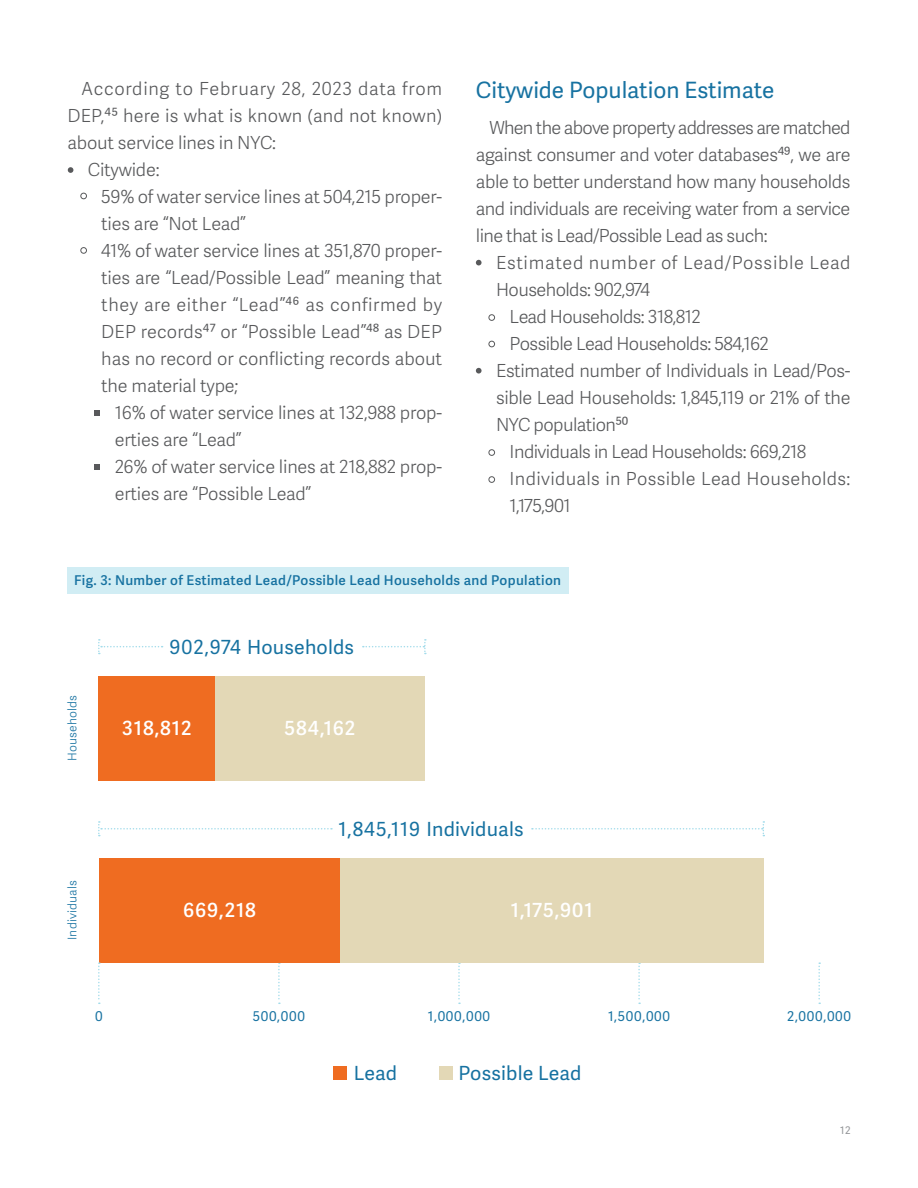
<style>
.page{position:relative;width:918px;height:1188px;background:#fff}
.page>*{position:absolute;margin:0;border:0;box-sizing:border-box;transform-origin:0 0}
.t1{font:22.5px "Adelle Sans";color:#1772a1}
.t2{font:19.5px "Adelle Sans";letter-spacing:.01em;color:#1772a1}
.t3{font:600 19.5px "Adelle Sans";letter-spacing:.05em;color:#fff}
.t4{font:300 18px/27px "Adelle Sans";letter-spacing:-.01em;color:#58595b;text-align:justify}
.t5{font:300 18px "Adelle Sans";letter-spacing:-.03em;color:#58595b}
.t6{font:300 18px "Adelle Sans";letter-spacing:.01em;color:#58595b}
.t7{font:300 18px "Adelle Sans";letter-spacing:.04em;color:#58595b}
.t8{font:300 18px "Adelle Sans";letter-spacing:.02em;color:#58595b}
.t9{font:300 18px "Adelle Sans";letter-spacing:.03em;color:#58595b}
.t10{font:600 13.5px "Adelle Sans";letter-spacing:.025em;color:#1772a1}
.t11{font:13.5px "Adelle Sans";color:#1772a1}
.t12{font:300 12px "Adelle Sans";letter-spacing:.02em;color:#1772a1}
.t13{font:10.5px "Adelle Sans";color:#939598}
</style>
<div class="page">
<svg style="left:68px;top:167px;width:5px;height:6px"></svg>
<div style="left:80px;top:193px;width:7px;height:6px;border:1px solid #58595b;border-radius:50%"></div>
<div style="left:80px;top:247px;width:7px;height:7px;border:1px solid #58595b;border-radius:50%"></div>
<svg style="left:95px;top:410px;width:5px;height:6px"></svg>
<svg style="left:95px;top:464px;width:5px;height:6px"></svg>
<svg style="left:476px;top:260px;width:6px;height:5px"></svg>
<svg style="left:476px;top:368px;width:6px;height:6px"></svg>
<div style="left:489px;top:314px;width:6px;height:7px;border:1px solid #58595b;border-radius:50%"></div>
<div style="left:489px;top:449px;width:6px;height:7px;border:1px solid #58595b;border-radius:50%"></div>
<svg style="left:489px;top:341px;width:6px;height:6px"></svg>
<div style="left:489px;top:476px;width:6px;height:7px;border:1px solid #58595b;border-radius:50%"></div>
<div style="left:68px;top:567px;width:501px;height:27px;background:#d1edf4"></div>
<svg style="left:278px;top:962px;width:2px;height:42px"></svg>
<svg style="left:458px;top:962px;width:2px;height:42px"></svg>
<svg style="left:638px;top:962px;width:2px;height:42px"></svg>
<svg style="left:818px;top:962px;width:2px;height:42px"></svg>
<div style="left:99px;top:858px;width:241px;height:104px;background:#ef6c21"></div>
<div style="left:99px;top:676px;width:116px;height:104px;background:#ef6c21"></div>
<div style="left:215px;top:676px;width:210px;height:104px;background:#e3d8b6"></div>
<div style="left:340px;top:858px;width:423px;height:104px;background:#e3d8b6"></div>
<div style="left:333px;top:1066px;width:14px;height:14px;background:#ef6c21"></div>
<div style="left:439px;top:1066px;width:14px;height:14px;background:#e3d8b6"></div>
<svg style="left:98px;top:962px;width:2px;height:42px"></svg>
<svg style="left:98px;top:821px;width:234px;height:15px"></svg>
<svg style="left:98px;top:639px;width:65px;height:15px"></svg>
<svg style="left:532px;top:821px;width:232px;height:15px"></svg>
<svg style="left:363px;top:639px;width:63px;height:15px"></svg>
<p class="t7" style="left:81px;top:78px;width:363px">According to February 28, 2023 data from</p>
<p class="t6" style="left:68px;top:105px;width:376px">DEP,⁴⁵ here is what is known (and not known)</p>
<p class="t4" style="left:68px;top:129px;width:210px">about service lines in NYC:</p>
<p class="t4" style="left:88px;top:156px;width:73px">Citywide:</p>
<p class="t4" style="left:101px;top:183px;width:342px">59% of water service lines at 504,215 proper-</p>
<p class="t4" style="left:101px;top:210px;width:146px">ties are “Not Lead”</p>
<p class="t4" style="left:101px;top:237px;width:342px">41% of water service lines at 351,870 proper-</p>
<p class="t4" style="left:101px;top:264px;width:342px">ties are “Lead/Possible Lead” meaning that</p>
<p class="t9" style="left:101px;top:294px;width:342px">they are either “Lead”⁴⁶ as confirmed by</p>
<p class="t6" style="left:101px;top:321px;width:342px">DEP records⁴⁷ or “Possible Lead”⁴⁸ as DEP</p>
<p class="t4" style="left:101px;top:345px;width:342px">has no record or conflicting records about</p>
<p class="t4" style="left:101px;top:372px;width:139px">the material type;</p>
<p class="t4" style="left:115px;top:399px;width:329px">16% of water service lines at 132,988 prop-</p>
<p class="t4" style="left:115px;top:426px;width:128px">erties are “Lead”</p>
<p class="t4" style="left:115px;top:453px;width:329px">26% of water service lines at 218,882 prop-</p>
<p class="t4" style="left:115px;top:480px;width:198px">erties are “Possible Lead”</p>
<p class="t1" style="left:476px;top:77px;width:300px">Citywide Population Estimate</p>
<p class="t4" style="left:476px;top:115px;width:376px;text-indent:14px">When the above property addresses are matched against consumer and voter databases⁴⁹, we are able to better understand how many households and individuals are receiving water from a service line that is Lead/Possible Lead as such:</p>
<p class="t7" style="left:496px;top:252px;width:356px">Estimated number of Lead/Possible Lead</p>
<p class="t5" style="left:496px;top:279px;width:155px">Households: 902,974</p>
<p class="t5" style="left:510px;top:306px;width:193px">Lead Households: 318,812</p>
<p class="t5" style="left:510px;top:333px;width:261px">Possible Lead Households: 584,162</p>
<p class="t4" style="left:496px;top:358px;width:356px">Estimated number of Individuals in Lead/Pos-</p>
<p class="t4" style="left:496px;top:385px;width:356px">sible Lead Households: 1,845,119 or 21% of the</p>
<p class="t5" style="left:496px;top:414px;width:134px">NYC population⁵⁰</p>
<p class="t5" style="left:510px;top:441px;width:298px">Individuals in Lead Households: 669,218</p>
<p class="t8" style="left:510px;top:468px;width:342px">Individuals in Possible Lead Households:</p>
<p class="t4" style="left:510px;top:493px;width:63px">1,175,901</p>
<p class="t10" style="left:74px;top:573px;width:488px">Fig. 3: Number of Estimated Lead/Possible Lead Households and Population</p>
<p class="t12" style="left:65px;top:761px;width:68px;rotate:-90deg">Households</p>
<p class="t12" style="left:65px;top:940px;width:62px;rotate:-90deg">Individuals</p>
<p class="t2" style="left:170px;top:636px;width:186px">902,974 Households</p>
<p class="t3" style="left:122px;top:716px;width:71px">318,812</p>
<p class="t3" style="left:285px;top:716px;width:72px">584,162</p>
<p class="t3" style="left:183px;top:899px;width:75px">669,218</p>
<p class="t2" style="left:339px;top:818px;width:187px">1,845,119 Individuals</p>
<p class="t3" style="left:511px;top:899px;width:83px">1,175,901</p>
<p class="t11" style="left:95px;top:1008px;width:9px">0</p>
<p class="t11" style="left:253px;top:1008px;width:54px">500,000</p>
<p class="t11" style="left:428px;top:1008px;width:64px">1,000,000</p>
<p class="t11" style="left:608px;top:1008px;width:64px">1,500,000</p>
<p class="t11" style="left:787px;top:1008px;width:65px">2,000,000</p>
<p class="t2" style="left:354px;top:1062px;width:45px">Lead</p>
<p class="t2" style="left:459px;top:1062px;width:124px">Possible Lead</p>
<p class="t13" style="left:840px;top:1124px;width:12px">12</p>
</div>
